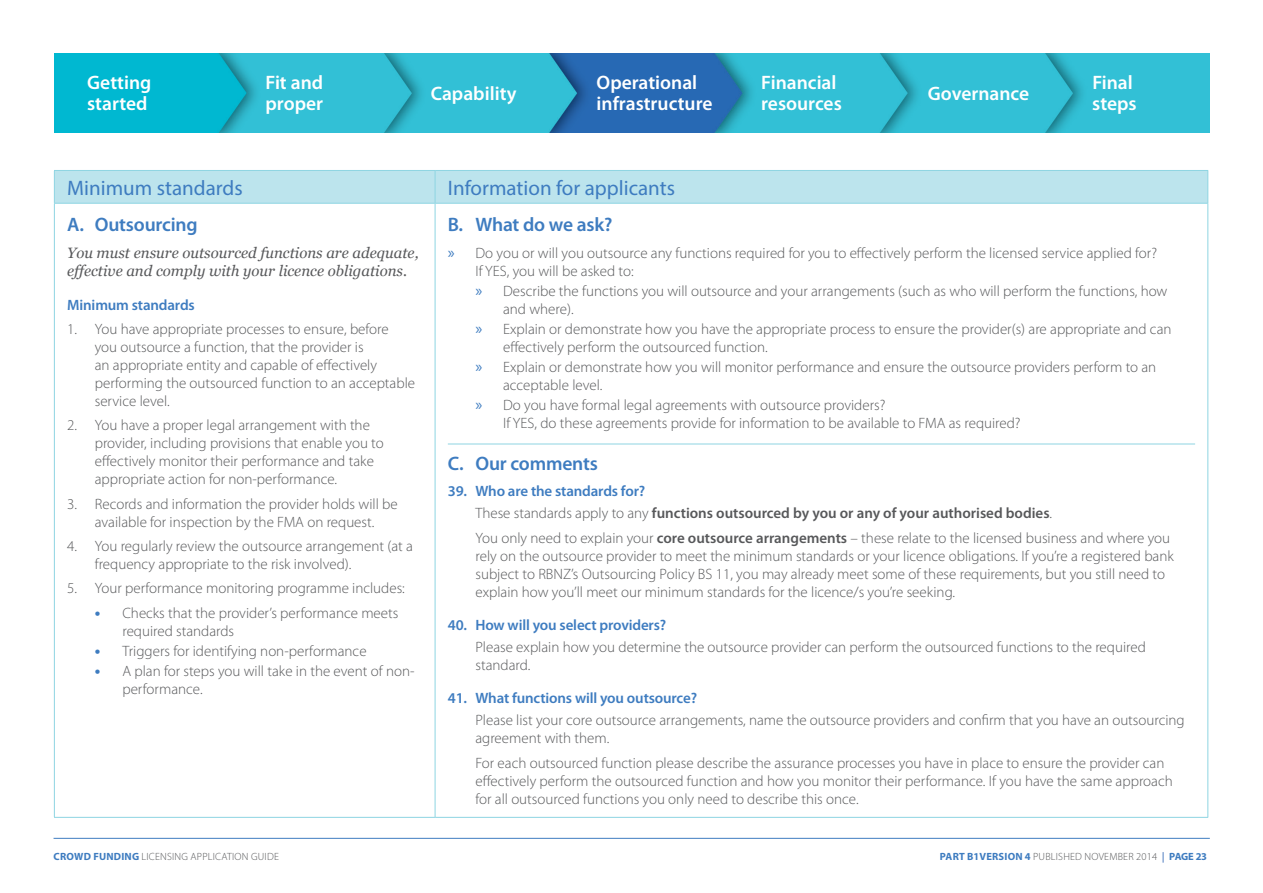
<style>
.page{position:relative;width:1263px;height:893px;background:#fff}
.page>*{position:absolute;margin:0;border:0;box-sizing:border-box;transform-origin:0 0}
.Table_Header{font:21px "Myriad Pro";color:#3e7cc0}
.t1{font:600 19.5px/21px "Myriad Pro";color:#fff}
.Heading_1{font:600 19.5px "Myriad Pro";letter-spacing:-.01em;color:#3e7cc0}
.Heading_1__A__includ{font:600 19.5px "Myriad Pro";letter-spacing:-.01em;color:#3e7cc0}
.Heading_1_with_rule{font:600 19.5px "Myriad Pro";letter-spacing:-.01em;color:#3e7cc0}
.intented_body{font:300 15px/18px "Myriad Pro";color:#57585a}
.Heading_Level_2{font:600 15px "Myriad Pro";letter-spacing:-.01em;color:#3e7cc0}
.Italic_intro{font:italic 15px/18px "Georgia";color:#57585a}
.intented_body-2{font:600 15px "Myriad Pro";color:#57585a}
.t2{font:300 10.5px "Myriad Pro";letter-spacing:.02em;color:#57585a}
.s1{font-weight:700;font-size:16.5px;color:#3e7cc0}
.s2{font-weight:400;font-size:16.5px;color:#3e7cc0}
.s3{font-weight:300}
.s4{font-weight:600}
.s5{font-weight:700;color:#3e7cc0}
.s6{font-weight:700;color:#678ec9}
</style>
<div class="page">
<img style="left:55px;top:53px;width:1155px;height:79px">
<hr style="left:54px;top:838px;width:1156px;height:1px;background:#3e7cc0">
<div style="left:55px;top:171px;width:1152px;height:32px;background:#bce4ed"></div>
<hr style="left:435px;top:171px;width:1px;height:32px;background:#8ed5e2">
<hr style="left:435px;top:204px;width:1px;height:613px;background:#8ed5e2">
<hr style="left:54px;top:204px;width:1px;height:613px;background:#8ed5e2">
<hr style="left:1207px;top:204px;width:1px;height:613px;background:#8ed5e2">
<hr style="left:54px;top:817px;width:381px;height:1px;background:#8ed5e2">
<hr style="left:435px;top:817px;width:773px;height:1px;background:#8ed5e2">
<hr style="left:54px;top:170px;width:381px;height:1px;background:#8ed5e2">
<hr style="left:54px;top:171px;width:1px;height:32px;background:#8ed5e2">
<hr style="left:435px;top:170px;width:773px;height:1px;background:#8ed5e2">
<hr style="left:1207px;top:171px;width:1px;height:32px;background:#8ed5e2">
<hr style="left:54px;top:203px;width:381px;height:1px;background:#8ed5e2">
<hr style="left:435px;top:203px;width:773px;height:1px;background:#8ed5e2">
<hr style="left:448px;top:444px;width:747px;height:1px;background:#8ed5e2">
<h2 class="t1" style="left:87px;top:73px;width:66px">Getting started</h2>
<h2 class="t1" style="left:265px;top:73px;width:59px">Fit and proper</h2>
<h2 class="t1" style="left:431px;top:83px;width:87px">Capability</h2>
<h2 class="t1" style="left:597px;top:73px;width:117px">Operational infrastructure</h2>
<h2 class="t1" style="left:761px;top:73px;width:82px">Financial resources</h2>
<h2 class="t1" style="left:928px;top:83px;width:103px">Governance</h2>
<h2 class="t1" style="left:1092px;top:73px;width:46px">Final steps</h2>
<p class="Table_Header" style="left:67px;top:175px;width:177px">Minimum standards</p>
<p class="Table_Header" style="left:448px;top:175px;width:229px">Information for applicants</p>
<p class="Heading_1__A__includ" style="left:67px;top:214px;width:132px">A. Outsourcing</p>
<p class="Italic_intro" style="left:67px;top:243px;width:353px">You must ensure outsourced functions are adequate, effective and comply with your licence obligations.</p>
<p class="Heading_Level_2" style="left:67px;top:296px;width:129px">Minimum standards</p>
<p class="intented_body" style="left:95px;top:320px;width:322px;text-indent:-28px">1. You have appropriate processes to ensure, before<br>you outsource a function, that the provider is<br>an appropriate entity and capable of effectively performing the outsourced function to an acceptable service level.</p>
<p class="intented_body" style="left:95px;top:416px;width:291px;text-indent:-28px">2. You have a proper legal arrangement with the provider, including provisions that enable you to effectively monitor their performance and take appropriate action for non-performance.</p>
<p class="intented_body" style="left:67px;top:495px;width:332px;text-align:center">3. Records and information the provider holds will be available for inspection by the FMA on request.</p>
<p class="intented_body" style="left:95px;top:537px;width:320px;text-indent:-28px">4. You regularly review the outsource arrangement (at a frequency appropriate to the risk involved).</p>
<p class="intented_body" style="left:67px;top:579px;width:339px">5. Your performance monitoring programme includes:</p>
<p class="intented_body" style="left:122px;top:604px;width:277px;text-indent:-28px"><span class="s1">•</span> Checks that the provider’s performance meets required standards</p>
<p class="intented_body" style="left:95px;top:642px;width:273px"><span class="s1">•</span> Triggers for identifying non-performance</p>
<p class="intented_body" style="left:122px;top:662px;width:294px;text-indent:-28px"><span class="s1">•</span> A plan for steps you will take in the event of non&shy;performance.</p>
<p class="Heading_1" style="left:448px;top:214px;width:166px">B. What do we ask?</p>
<p class="intented_body" style="left:475px;top:243px;width:683px;text-indent:-28px"><span class="s2">»</span> Do you or will you outsource any functions required for you to effectively perform the licensed service applied for?<br>If YES, you will be asked to:</p>
<p class="intented_body" style="left:503px;top:282px;width:666px;text-indent:-28px"><span class="s2">»</span> Describe the functions you will outsource and your arrangements (such as who will perform the functions, how and where).</p>
<p class="intented_body" style="left:503px;top:320px;width:670px;text-indent:-28px"><span class="s2">»</span> Explain or demonstrate how you have the appropriate process to ensure the provider(s) are appropriate and can effectively perform the outsourced function.</p>
<p class="intented_body" style="left:503px;top:358px;width:655px;text-indent:-28px"><span class="s2">»</span> Explain or demonstrate how you will monitor performance and ensure the outsource providers perform to an acceptable level.</p>
<p class="intented_body" style="left:503px;top:396px;width:519px;text-indent:-28px"><span class="s2">»</span> Do you have formal legal agreements with outsource providers?<br>If YES, do these agreements provide for information to be available to FMA as required?</p>
<p class="Heading_1_with_rule" style="left:448px;top:452px;width:152px">C. Our comments</p>
<p class="Heading_Level_2" style="left:448px;top:483px;width:199px">39. Who are the standards for?</p>
<p class="intented_body-2" style="left:475px;top:505px;width:578px"><span class="s3">These standards apply to any</span> functions outsourced by you or any of your authorised bodies<span class="s3">.</span></p>
<p class="intented_body" style="left:475px;top:529px;width:700px">You only need to explain your <span class="s4">core outsource arrangements</span> – these relate to the licensed business and where you rely on the outsource provider to meet the minimum standards or your licence obligations. If you’re a registered bank subject to RBNZ’s Outsourcing Policy BS 11, you may already meet some of these requirements, but you still need to explain how you’ll meet our minimum standards for the licence/s you’re seeking.</p>
<p class="Heading_Level_2" style="left:448px;top:616px;width:220px">40. How will you select providers?</p>
<p class="intented_body" style="left:475px;top:638px;width:672px">Please explain how you determine the outsource provider can perform the outsourced functions to the required standard.</p>
<p class="Heading_Level_2" style="left:448px;top:689px;width:251px">41. What functions will you outsource?</p>
<p class="intented_body" style="left:475px;top:711px;width:711px">Please list your core outsource arrangements, name the outsource providers and confirm that you have an outsourcing agreement with them.</p>
<p class="intented_body" style="left:475px;top:753px;width:699px">For each outsourced function please describe the assurance processes you have in place to ensure the provider can effectively perform the outsourced function and how you monitor their performance. If you have the same approach for all outsourced functions you only need to describe this once.</p>
<p class="t2" style="left:54px;top:850px;width:227px"><span class="s5">CROWD FUNDING</span> LICENSING APPLICATION GUIDE</p>
<p class="t2" style="left:940px;top:850px;width:269px"><span class="s5">PART B1VERSION 4</span> PUBLISHED NOVEMBER 2014 <span class="s6">|</span> <span class="s5">PAGE 23</span></p>
</div>
